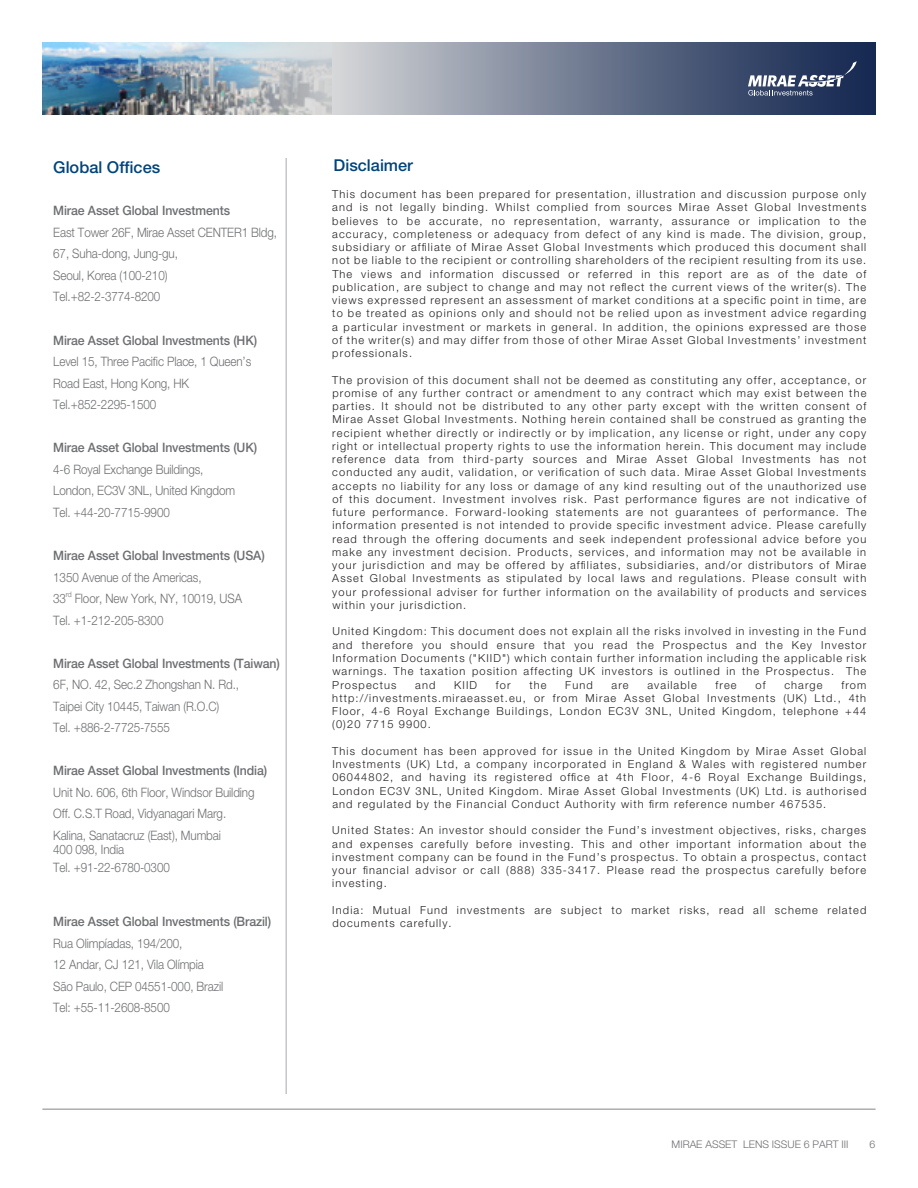
<style>
.page{position:relative;width:918px;height:1188px;background:#fff}
.page>*{position:absolute;margin:0;border:0;box-sizing:border-box;transform-origin:0 0}
.t1{font:500 16.35px "Helvetica Neue LT Std";color:#00447b}
.t2{font:300 12.9px/21.6px "Helvetica Neue LT Std";letter-spacing:-.01em;color:#6d6e71;scale:.9 1}
.t3{font:500 12.9px "Helvetica Neue LT Std";letter-spacing:-.01em;color:#6d6e71;scale:.95 1}
.t4{font:300 11.1px/13.2px "Helvetica Neue LT Std";letter-spacing:.1em;color:#231f20;text-align:justify}
.t5{font:300 10.5px "Helvetica Neue LT Std";color:#6d6e71}
.t6{font:300 7.5px "Helvetica Neue LT Std";color:#6d6e71;scale:.9 1}
</style>
<div class="page">
<svg style="left:332px;top:42px;width:543px;height:73px;background:#747e94"></svg>
<img style="left:43px;top:42px;width:289px;height:73px">
<svg style="left:748px;top:61px;width:109px;height:35px;background:#515f7d"></svg>
<hr style="left:43px;top:1109px;width:832px;height:1px;background:#a7a9ac">
<hr style="left:286px;top:159px;width:1px;height:934px;background:#a7a9ac">
<h1 class="t1" style="left:53px;top:158px;width:109px">Global Offices</h1>
<p class="t3" style="left:53px;top:203px;width:188px">Mirae Asset Global Investments</p>
<p class="t2" style="left:53px;top:221px;width:250px">East Tower 26F, Mirae Asset CENTER1 Bldg,<br>67, Suha-dong, Jung-gu,<br>Seoul, Korea (100-210)<br>Tel.+82-2-3774-8200</p>
<p class="t3" style="left:53px;top:332px;width:216px">Mirae Asset Global Investments (HK)</p>
<p class="t2" style="left:53px;top:350px;width:222px">Level 15, Three Pacific Place, 1 Queen’s<br>Road East, Hong Kong, HK<br>Tel.+852-2295-1500</p>
<p class="t3" style="left:53px;top:440px;width:216px">Mirae Asset Global Investments (UK)</p>
<p class="t2" style="left:53px;top:458px;width:204px">4-6 Royal Exchange Buildings,<br>London, EC3V 3NL, United Kingdom<br>Tel. +44-20-7715-9900</p>
<p class="t3" style="left:53px;top:548px;width:224px">Mirae Asset Global Investments (USA)</p>
<p class="t2" style="left:53px;top:566px;width:166px">1350 Avenue of the Americas,</p>
<p class="t2" style="left:75px;top:587px;width:187px">Floor, New York, NY, 10019, USA</p>
<p class="t2" style="left:53px;top:609px;width:124px">Tel. +1-212-205-8300</p>
<p class="t3" style="left:53px;top:655px;width:240px">Mirae Asset Global Investments (Taiwan)</p>
<p class="t2" style="left:53px;top:674px;width:208px">6F, NO. 42, Sec.2 Zhongshan N. Rd.,<br>Taipei City 10445, Taiwan (R.O.C)<br>Tel. +886-2-7725-7555</p>
<p class="t3" style="left:53px;top:763px;width:227px">Mirae Asset Global Investments (India)</p>
<p class="t2" style="left:53px;top:781px;width:225px">Unit No. 606, 6th Floor, Windsor Building<br>Off. C.S.T Road, Vidyanagari Marg.<br>Kalina, Sanatacruz (East), Mumbai</p>
<p class="t2" style="left:53px;top:857px;width:131px">Tel. +91-22-6780-0300</p>
<p class="t2" style="left:53px;top:587px;width:16px">33</p>
<p class="t6" style="left:66px;top:590px;width:8px">rd</p>
<p class="t2" style="left:53px;top:839px;width:80px">400 098, India</p>
<p class="t3" style="left:53px;top:914px;width:231px">Mirae Asset Global Investments (Brazil)</p>
<p class="t2" style="left:53px;top:932px;width:190px">Rua Olimpíadas, 194/200,<br>12 Andar, CJ 121, Vila Olímpia<br>São Paulo, CEP 04551-000, Brazil<br>Tel: +55-11-2608-8500</p>
<h1 class="t1" style="left:334px;top:156px;width:81px">Disclaimer</h1>
<p class="t4" style="left:332px;top:187px;width:536px">This document has been prepared for presentation, illustration and discussion purpose only and is not legally binding. Whilst complied from sources Mirae Asset Global Investments believes to be accurate, no representation, warranty, assurance or implication to the accuracy, completeness or adequacy from defect of any kind is made. The division, group, subsidiary or affiliate of Mirae Asset Global Investments which produced this document shall not be liable to the recipient or controlling shareholders of the recipient resulting from its use.<br>The views and information discussed or referred in this report are as of the date of publication, are subject to change and may not reflect the current views of the writer(s). The views expressed represent an assessment of market conditions at a specific point in time, are to be treated as opinions only and should not be relied upon as investment advice regarding a particular investment or markets in general. In addition, the opinions expressed are those of the writer(s) and may differ from those of other Mirae Asset Global Investments’ investment professionals.</p>
<p class="t4" style="left:332px;top:373px;width:536px">The provision of this document shall not be deemed as constituting any offer, acceptance, or promise of any further contract or amendment to any contract which may exist between the parties. It should not be distributed to any other party except with the written consent of Mirae Asset Global Investments. Nothing herein contained shall be construed as granting the recipient whether directly or indirectly or by implication, any license or right, under any copy right or intellectual property rights to use the information herein. This document may include reference data from third-party sources and Mirae Asset Global Investments has not conducted any audit, validation, or verification of such data. Mirae Asset Global Investments accepts no liability for any loss or damage of any kind resulting out of the unauthorized use of this document. Investment involves risk. Past performance figures are not indicative of future performance. Forward-looking statements are not guarantees of performance. The information presented is not intended to provide specific investment advice. Please carefully read through the offering documents and seek independent professional advice before you make any investment decision. Products, services, and information may not be available in your jurisdiction and may be offered by affiliates, subsidiaries, and/or distributors of Mirae Asset Global Investments as stipulated by local laws and regulations. Please consult with your professional adviser for further information on the availability of products and services within your jurisdiction.</p>
<p class="t4" style="left:332px;top:625px;width:536px">United Kingdom: This document does not explain all the risks involved in investing in the Fund and therefore you should ensure that you read the Prospectus and the Key Investor Information Documents ("KIID") which contain further information including the applicable risk warnings. The taxation position affecting UK investors is outlined in the Prospectus. The Prospectus</p>
<p class="t4" style="left:332px;top:678px;width:536px;text-indent:509px">from http://investments.miraeasset.eu, or from Mirae Asset Global Investments (UK) Ltd., 4th Floor, 4-6 Royal Exchange Buildings, London EC3V 3NL, United Kingdom, telephone +44 (0)20 7715 9900.</p>
<p class="t4" style="left:332px;top:744px;width:536px">This document has been approved for issue in the United Kingdom by Mirae Asset Global Investments (UK) Ltd, a company incorporated in England &amp; Wales with registered number 06044802, and having its registered office at 4th Floor, 4-6 Royal Exchange Buildings, London EC3V 3NL, United Kingdom. Mirae Asset Global Investments (UK) Ltd. is authorised and regulated by the Financial Conduct Authority with firm reference number 467535.</p>
<p class="t4" style="left:332px;top:824px;width:536px">United States: An investor should consider the Fund’s investment objectives, risks, charges and expenses carefully before investing. This and other important information about the investment company can be found in the Fund’s prospectus. To obtain a prospectus, contact your financial advisor or call (888) 335-3417. Please read the prospectus carefully before investing.</p>
<p class="t4" style="left:332px;top:903px;width:536px">India: Mutual Fund investments are subject to market risks, read all scheme related documents carefully.</p>
<p class="t4" style="left:415px;top:678px;width:22px">and</p>
<p class="t4" style="left:454px;top:678px;width:24px">KIID</p>
<p class="t4" style="left:496px;top:678px;width:16px">for</p>
<p class="t4" style="left:529px;top:678px;width:19px">the</p>
<p class="t4" style="left:565px;top:678px;width:29px">Fund</p>
<p class="t4" style="left:612px;top:678px;width:19px">are</p>
<p class="t4" style="left:647px;top:678px;width:51px">available</p>
<p class="t4" style="left:716px;top:678px;width:23px">free</p>
<p class="t4" style="left:755px;top:678px;width:12px">of</p>
<p class="t4" style="left:784px;top:678px;width:40px">charge</p>
<p class="t5" style="left:672px;top:1138px;width:179px">MIRAE ASSET LENS ISSUE 6 PART III</p>
<p class="t5" style="left:870px;top:1138px;width:7px">6</p>
</div>
